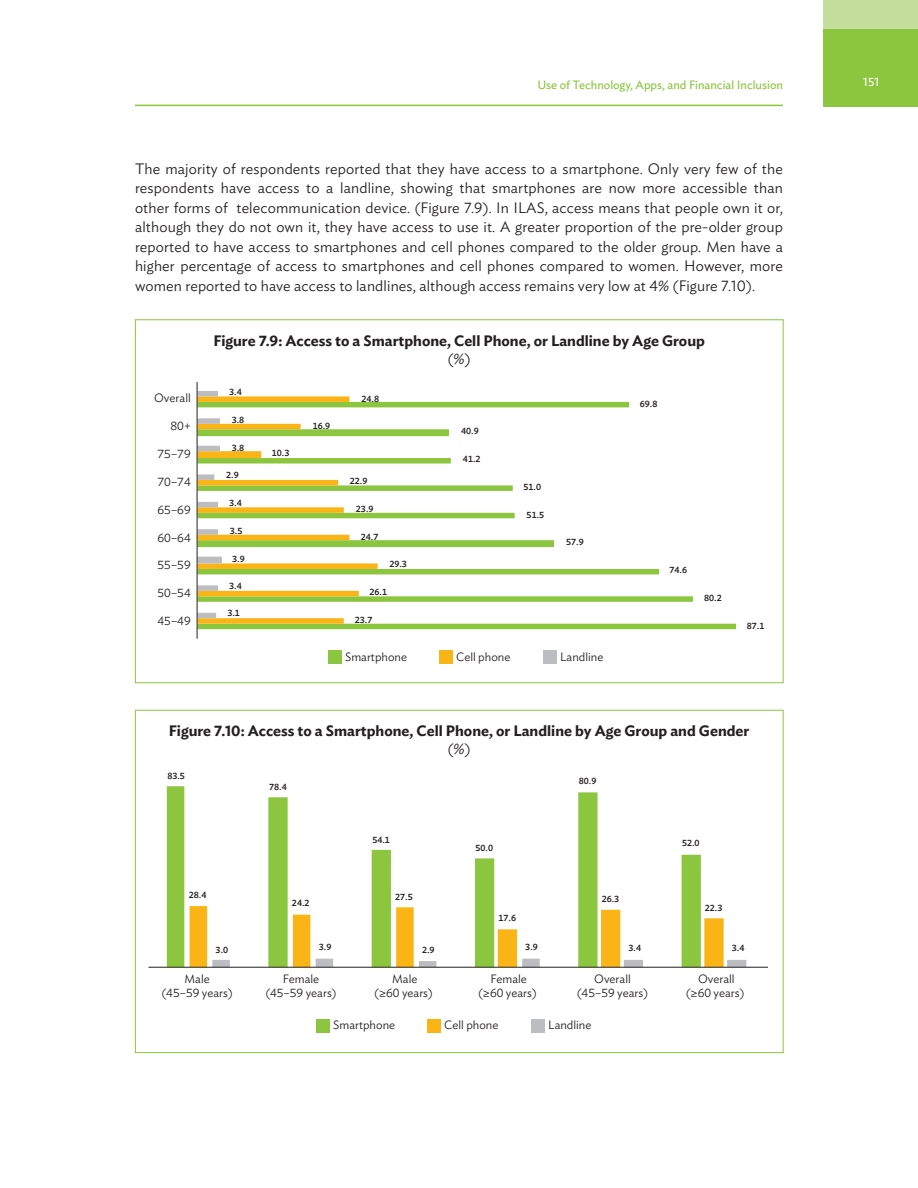
<style>
.page{position:relative;width:918px;height:1188px;background:#fff}
.page>*{position:absolute;margin:0;border:0;box-sizing:border-box;transform-origin:0 0}
.Body_text{font:300 15px/19.5px "Ideal Sans";letter-spacing:.01em;color:#231f20;text-align:justify}
.Figures_titles{font:600 15px "Ideal Sans";color:#231f20}
.Figures_titles-2{font:300 15px "Ideal Sans";color:#231f20}
.t1{font:300 12px/14.4px "Ideal Sans";color:#231f20;text-align:center}
.t2{font:12px "Ideal Sans";color:#8bc63e}
.t3{font:12px "Ideal Sans";color:#fff}
.t4{font:500 9px "Ideal Sans";color:#231f20}
.s1{font-family:"Myriad Pro";font-weight:400}
</style>
<div class="page">
<div style="left:824px;top:28px;width:94px;height:78px;background:#8bc63e"></div>
<div style="left:824px;top:0;width:94px;height:28px;background:#c4df9b"></div>
<hr style="left:135px;top:105px;width:648px;height:1px;background:#8bc63e">
<svg style="left:198px;top:402px;width:538px;height:227px"></svg>
<svg style="left:198px;top:391px;width:180px;height:233px"></svg>
<div style="left:329px;top:650px;width:13px;height:14px;background:#8bc63e"></div>
<div style="left:439px;top:650px;width:14px;height:14px;background:#fbb416"></div>
<div style="left:544px;top:650px;width:13px;height:14px;background:#bcbdc0"></div>
<hr style="left:197px;top:382px;width:1px;height:257px;background:#231f20">
<svg style="left:167px;top:786px;width:534px;height:181px"></svg>
<svg style="left:190px;top:906px;width:556px;height:61px"></svg>
<hr style="left:148px;top:967px;width:620px;height:1px;background:#231f20">
<div style="left:317px;top:1019px;width:13px;height:13px;background:#8bc63e"></div>
<div style="left:428px;top:1019px;width:13px;height:13px;background:#fbb416"></div>
<div style="left:532px;top:1019px;width:13px;height:13px;background:#bcbdc0"></div>
<p class="t2" style="left:537px;top:76px;width:247px">Use of Technology, Apps, and Financial Inclusion</p>
<p class="t3" style="left:863px;top:73px;width:18px">151</p>
<p class="Body_text" style="left:135px;top:158px;width:650px">The majority of respondents reported that they have access to a smartphone. Only very few of the respondents have access to a landline, showing that smartphones are now more accessible than other forms of telecommunication device. (Figure 7.9). In ILAS, access means that people own it or, although they do not own it, they have access to use it. A greater proportion of the pre-older group reported to have access to smartphones and cell phones compared to the older group. Men have a higher percentage of access to smartphones and cell phones compared to women. However, more women reported to have access to landlines, although access remains very low at 4% (Figure 7.10).</p>
<p class="Figures_titles" style="left:213px;top:329px;width:493px">Figure 7.9: Access to a Smartphone, Cell Phone, or Landline by Age Group</p>
<p class="Figures_titles-2" style="left:448px;top:347px;width:25px">(%)</p>
<p class="t1" style="left:154px;top:389px;width:38px">Overall</p>
<p class="t4" style="left:229px;top:385px;width:14px">3.4</p>
<p class="t4" style="left:362px;top:391px;width:19px">24.8</p>
<p class="t4" style="left:640px;top:397px;width:19px">69.8</p>
<p class="t1" style="left:171px;top:417px;width:22px">80+</p>
<p class="t4" style="left:232px;top:413px;width:14px">3.8</p>
<p class="t4" style="left:313px;top:419px;width:19px">16.9</p>
<p class="t4" style="left:461px;top:424px;width:19px">40.9</p>
<p class="t1" style="left:158px;top:445px;width:35px">75–79</p>
<p class="t4" style="left:232px;top:441px;width:14px">3.8</p>
<p class="t4" style="left:272px;top:446px;width:19px">10.3</p>
<p class="t4" style="left:463px;top:452px;width:19px">41.2</p>
<p class="t1" style="left:158px;top:473px;width:35px">70–74</p>
<p class="t4" style="left:226px;top:468px;width:14px">2.9</p>
<p class="t4" style="left:350px;top:474px;width:19px">22.9</p>
<p class="t4" style="left:524px;top:480px;width:19px">51.0</p>
<p class="t1" style="left:158px;top:501px;width:35px">65–69</p>
<p class="t4" style="left:229px;top:496px;width:14px">3.4</p>
<p class="t4" style="left:356px;top:502px;width:19px">23.9</p>
<p class="t4" style="left:527px;top:508px;width:19px">51.5</p>
<p class="t1" style="left:158px;top:529px;width:35px">60–64</p>
<p class="t4" style="left:230px;top:524px;width:14px">3.5</p>
<p class="t4" style="left:361px;top:530px;width:19px">24.7</p>
<p class="t4" style="left:566px;top:535px;width:19px">57.9</p>
<p class="t1" style="left:158px;top:557px;width:35px">55–59</p>
<p class="t4" style="left:232px;top:552px;width:14px">3.9</p>
<p class="t4" style="left:389px;top:557px;width:19px">29.3</p>
<p class="t4" style="left:670px;top:563px;width:19px">74.6</p>
<p class="t1" style="left:158px;top:585px;width:35px">50–54</p>
<p class="t4" style="left:229px;top:579px;width:14px">3.4</p>
<p class="t4" style="left:370px;top:584px;width:19px">26.1</p>
<p class="t4" style="left:704px;top:591px;width:19px">80.2</p>
<p class="t1" style="left:158px;top:613px;width:35px">45–49</p>
<p class="t4" style="left:227px;top:606px;width:14px">3.1</p>
<p class="t4" style="left:355px;top:613px;width:19px">23.7</p>
<p class="t4" style="left:747px;top:619px;width:19px">87.1</p>
<p class="t1" style="left:345px;top:648px;width:63px">Smartphone</p>
<p class="t1" style="left:456px;top:648px;width:56px">Cell phone</p>
<p class="t1" style="left:560px;top:648px;width:45px">Landline</p>
<p class="Figures_titles" style="left:169px;top:719px;width:582px">Figure 7.10: Access to a Smartphone, Cell Phone, or Landline by Age Group and Gender</p>
<p class="Figures_titles-2" style="left:448px;top:738px;width:25px">(%)</p>
<p class="t4" style="left:167px;top:769px;width:19px">83.5</p>
<p class="t4" style="left:189px;top:887px;width:19px">28.4</p>
<p class="t4" style="left:269px;top:780px;width:19px">78.4</p>
<p class="t4" style="left:292px;top:896px;width:19px">24.2</p>
<p class="t4" style="left:372px;top:832px;width:19px">54.1</p>
<p class="t4" style="left:395px;top:890px;width:19px">27.5</p>
<p class="t4" style="left:476px;top:841px;width:19px">50.0</p>
<p class="t4" style="left:498px;top:911px;width:19px">17.6</p>
<p class="t4" style="left:579px;top:774px;width:19px">80.9</p>
<p class="t4" style="left:602px;top:892px;width:19px">26.3</p>
<p class="t4" style="left:682px;top:836px;width:19px">52.0</p>
<p class="t4" style="left:705px;top:901px;width:19px">22.3</p>
<p class="t4" style="left:216px;top:942px;width:14px">3.0</p>
<p class="t4" style="left:319px;top:940px;width:14px">3.9</p>
<p class="t4" style="left:422px;top:942px;width:14px">2.9</p>
<p class="t4" style="left:525px;top:940px;width:14px">3.9</p>
<p class="t4" style="left:629px;top:941px;width:14px">3.4</p>
<p class="t4" style="left:732px;top:941px;width:14px">3.4</p>
<p class="t1" style="left:162px;top:970px;width:73px">Male<br>(45–59 years)</p>
<p class="t1" style="left:265px;top:970px;width:73px">Female (45–59 years)</p>
<p class="t1" style="left:374px;top:970px;width:60px">Male<br>(<span class="s1">≥</span>60 years)</p>
<p class="t1" style="left:478px;top:970px;width:60px">Female (<span class="s1">≥</span>60 years)</p>
<p class="t1" style="left:577px;top:970px;width:73px">Overall (45–59 years)</p>
<p class="t1" style="left:686px;top:970px;width:60px">Overall (<span class="s1">≥</span>60 years)</p>
<p class="t1" style="left:333px;top:1017px;width:63px">Smartphone</p>
<p class="t1" style="left:444px;top:1017px;width:56px">Cell phone</p>
<p class="t1" style="left:548px;top:1017px;width:45px">Landline</p>
</div>
